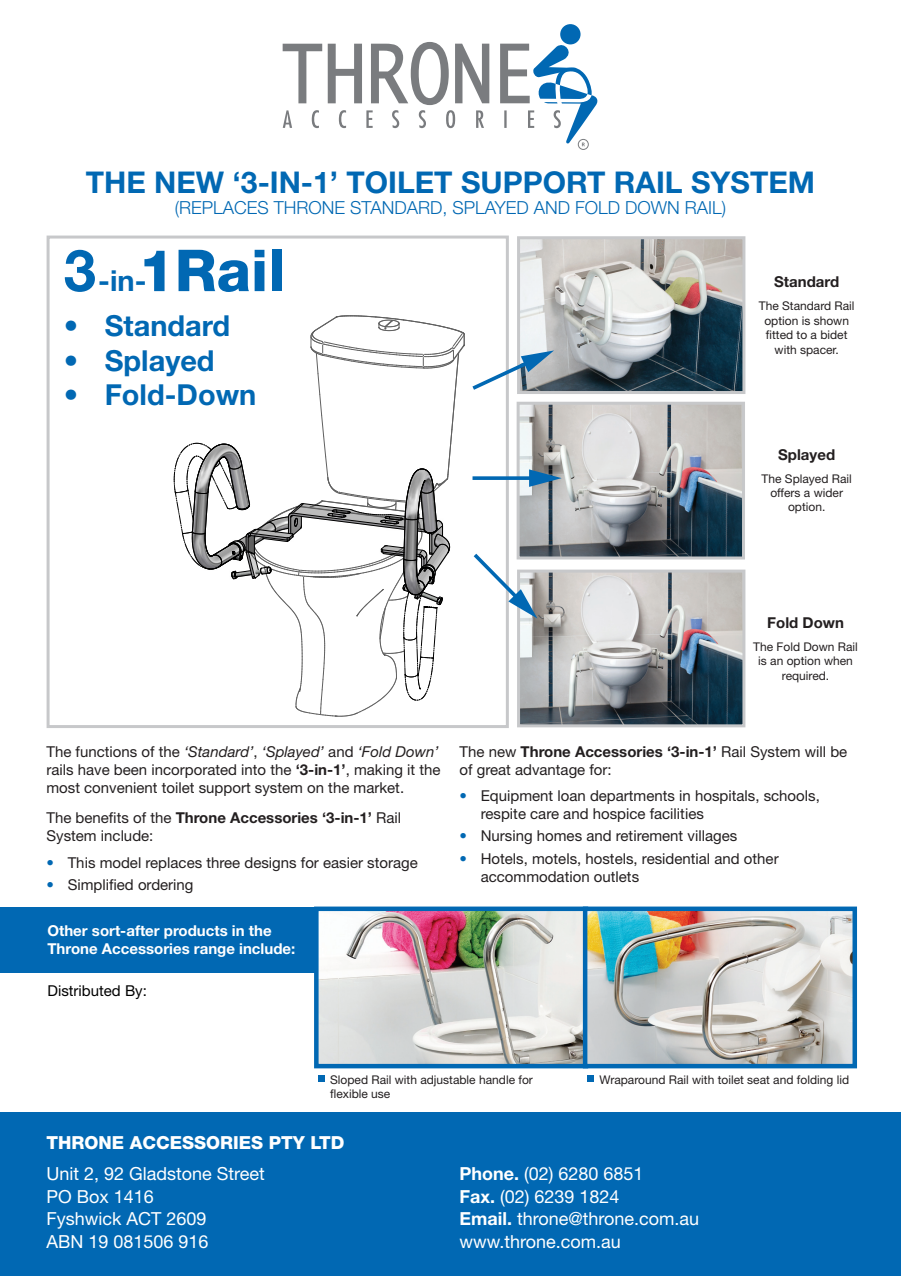
<style>
.page{position:relative;width:901px;height:1276px;background:#fff}
.page>*{position:absolute;margin:0;border:0;box-sizing:border-box;transform-origin:0 0}
.t1{font:800 57.9px "Helvetica Neue LT Std";color:#0168b3}
.t2{font:700 30px "Helvetica Neue LT Std";color:#0168b3}
.t3{font:700 28.95px "Helvetica Neue LT Std";color:#0168b3}
.t4{font:18px/22.5px "Helvetica Neue LT Std";color:#fff}
.t5{font:300 18px "Helvetica Neue LT Std";color:#0168b3}
.t6{font:800 18px "Helvetica Neue LT Std";color:#fff}
.t7{font:15px/18px "Helvetica Neue LT Std";color:#231f20}
.t8{font:700 15px/18px "Helvetica Neue LT Std";color:#fff}
.t9{font:700 15px "Helvetica Neue LT Std";color:#231f20}
.t10{font:15px "Helvetica Neue LT Std";color:#000}
.t11{font:12px/14.4px "Helvetica Neue LT Std";color:#231f20;text-align:center}
.s1{font-weight:700}
.s2{font-weight:700;font-size:28.95px}
.s3{font-style:italic}
.s4{color:#0168b3}
</style>
<div class="page">
<div style="left:0;top:907px;width:842px;height:66px;background:#0168b3"></div>
<svg style="left:174px;top:316px;width:291px;height:401px"></svg>
<div style="left:47px;top:236px;width:462px;height:492px;border:3px solid #c7c8ca"></div>
<div style="left:0;top:1113px;width:901px;height:163px;background:#0168b3"></div>
<svg style="left:283px;top:110px;width:9px;height:18px"></svg>
<svg style="left:312px;top:110px;width:7px;height:18px"></svg>
<svg style="left:283px;top:44px;width:39px;height:59px"></svg>
<svg style="left:328px;top:42px;width:161px;height:86px"></svg>
<div style="left:560px;top:24px;width:20px;height:21px;background:#0168b3;border-radius:50%"></div>
<svg style="left:500px;top:41px;width:98px;height:105px"></svg>
<div style="left:578px;top:139px;width:11px;height:11px;border:1px solid #7a7c7f;border-radius:50%"></div>
<img style="left:521px;top:406px;width:220px;height:149px">
<div style="left:517px;top:402px;width:228px;height:157px;border:3px solid #c7c8ca"></div>
<img style="left:521px;top:574px;width:220px;height:149px">
<div style="left:517px;top:570px;width:228px;height:157px;border:3px solid #c7c8ca"></div>
<img style="left:521px;top:240px;width:220px;height:150px">
<div style="left:517px;top:236px;width:228px;height:158px;border:3px solid #c7c8ca"></div>
<svg style="left:472px;top:469px;width:90px;height:18px"></svg>
<svg style="left:474px;top:554px;width:63px;height:65px"></svg>
<svg style="left:472px;top:350px;width:82px;height:40px"></svg>
<img style="left:319px;top:912px;width:533px;height:151px">
<div style="left:314px;top:907px;width:274px;height:161px;border:4px solid #0168b3"></div>
<div style="left:583px;top:907px;width:274px;height:161px;border:4px solid #0168b3"></div>
<div style="left:318px;top:1075px;width:7px;height:7px;background:#0168b3"></div>
<div style="left:587px;top:1075px;width:7px;height:7px;background:#0168b3"></div>
<h2 class="t2" style="left:86px;top:163px;width:438px">THE NEW ‘3-IN-1’ toilet suppo</h2>
<h2 class="t2" style="left:566px;top:163px;width:250px">rt RAIL SYSTEM</h2>
<p class="t5" style="left:175px;top:197px;width:553px">(REPLACES THRONE STANDARD, SPLAYED AND FOLD DOWN RAIL)</p>
<h1 class="t1" style="left:64px;top:236px;width:223px"><span class="s1">3</span><span class="s2">-in-</span>1RAIL</h1>
<h3 class="t3" style="left:64px;top:308px;width:168px">• Standard</h3>
<h3 class="t3" style="left:64px;top:342px;width:152px">• Splayed</h3>
<h3 class="t3" style="left:64px;top:377px;width:194px">• Fold-Down</h3>
<p class="t9" style="left:774px;top:273px;width:67px">Standard</p>
<p class="t11" style="left:759px;top:299px;width:97px">The Standard Rail option is shown fitted to a bidet with spacer.</p>
<p class="t9" style="left:778px;top:445px;width:58px">Splayed</p>
<p class="t11" style="left:761px;top:471px;width:92px">The Splayed Rail offers a wider option.</p>
<p class="t9" style="left:767px;top:613px;width:78px">Fold Down</p>
<p class="t11" style="left:753px;top:639px;width:106px">The Fold Down Rail is an option when required.</p>
<p class="t7" style="left:46px;top:742px;width:395px">The functions of the <span class="s3">‘Standard’</span>, <span class="s3">‘Splayed’</span> and <span class="s3">‘Fold Down’ </span>rails have been incorporated into the <span class="s1">‘3-in-1’</span>, making it the most convenient toilet support system on the market.</p>
<p class="t7" style="left:46px;top:809px;width:356px">The benefits of the <span class="s1">Throne Accessories ‘3-in-1’</span> Rail<br>System include:</p>
<p class="t7" style="left:46px;top:853px;width:373px"><span class="s4">•</span> This model replaces three designs for easier storage</p>
<p class="t7" style="left:46px;top:876px;width:149px"><span class="s4">•</span> Simplified ordering</p>
<p class="t8" style="left:47px;top:921px;width:249px">Other sort-after products in the<br>Throne Accessories range include:</p>
<p class="t10" style="left:47px;top:981px;width:101px">Distributed By:</p>
<p class="t7" style="left:459px;top:742px;width:389px">The new <span class="s1">Throne Accessories ‘3-in-1’</span> Rail System will be of great advantage for:</p>
<p class="t7" style="left:481px;top:787px;width:340px;text-indent:-21px"><span class="s4">•</span> Equipment loan departments in hospitals, schools, respite care and hospice facilities</p>
<p class="t7" style="left:459px;top:827px;width:279px"><span class="s4">•</span> Nursing homes and retirement villages</p>
<p class="t7" style="left:481px;top:849px;width:299px;text-indent:-21px"><span class="s4">•</span> Hotels, motels, hostels, residential and other accommodation outlets</p>
<p class="t11" style="left:330px;top:1072px;width:204px;text-align:left">Sloped Rail with adjustable handle for flexible use</p>
<p class="t11" style="left:599px;top:1072px;width:251px">Wraparound Rail with toilet seat and folding lid</p>
<p class="t6" style="left:46px;top:1132px;width:300px">THRONE ACCESSORIES PTY LTD</p>
<p class="t4" style="left:46px;top:1162px;width:220px">Unit 2, 92 Gladstone Street<br>PO Box 1416<br>Fyshwick ACT 2609<br>ABN 19 081506 916</p>
<p class="t4" style="left:459px;top:1162px;width:241px"><span class="s1">Phone.</span> (02) 6280 6851<br><span class="s1">Fax.</span> (02) 6239 1824<br><span class="s1">Email.</span> throne@throne.com.au www.throne.com.au</p>
</div>
